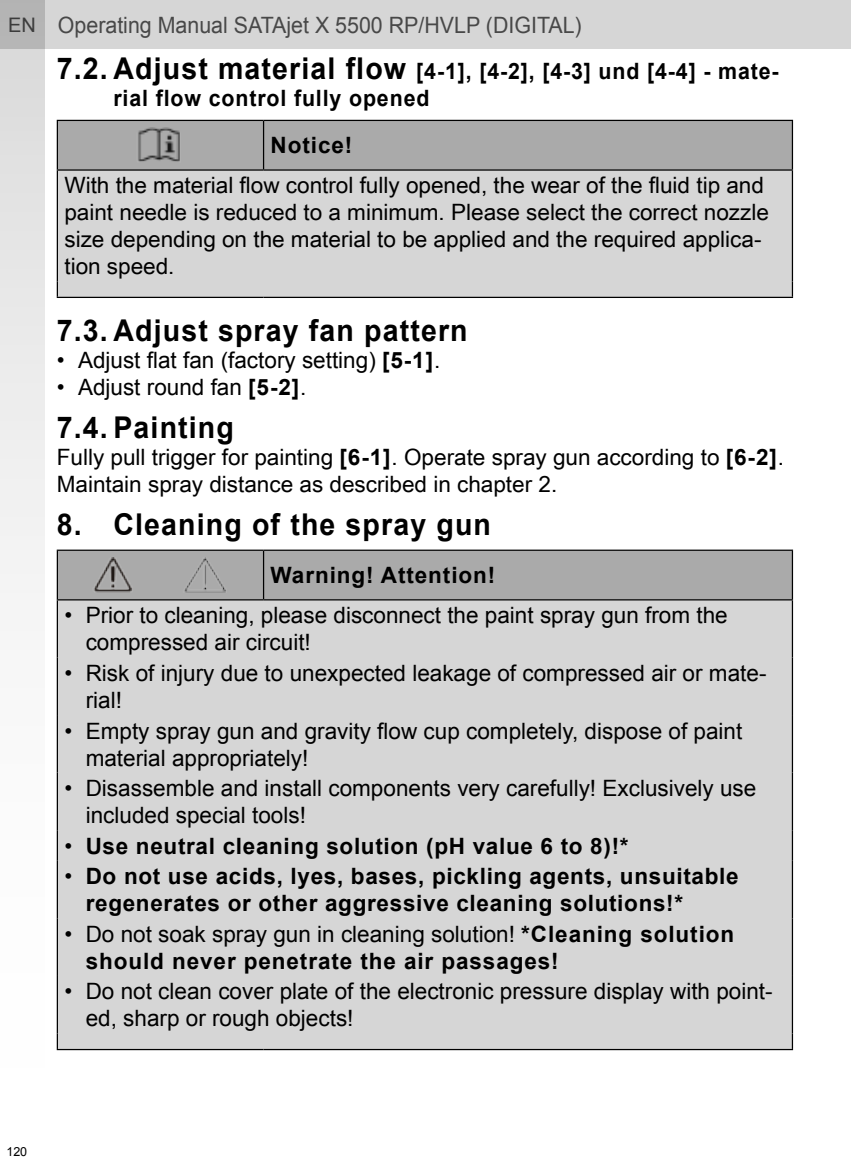
<style>
.page{position:relative;width:851px;height:1170px;background:#fff}
.page>*{position:absolute;margin:0;border:0;box-sizing:border-box;transform-origin:0 0}
.t1{font:700 30px "Arial";letter-spacing:.04em;color:#000;scale:.95 1}
.t2{font:22.5px/27px "Arial";color:#000}
.t3{font:22.5px/27px "Arial Unicode MS";color:#000}
.t4{font:700 22.5px/27px "Arial";letter-spacing:.03em;color:#000}
.t5{font:22.5px/46px "Arial";color:#484848;scale:.95 1}
.t6{font:700 22.5px/47.8px "Arial";letter-spacing:.03em;color:#000;scale:.95 1}
.t7{font:12.5px "Arial";color:#000}
.s1{font-size:20px}
.s2{font-weight:700;font-size:30px;color:#000}
.s3{font-weight:700;color:#000}
.s4{font-weight:700}
.s5{font-family:"Arial";font-weight:700}
.s6{font-weight:400}
</style>
<div class="page">
<div style="left:0;top:0;width:850px;height:49px;background:#d6d6d6"></div>
<svg style="left:0;top:0;width:44px;height:593px"></svg>
<div style="left:58px;top:121px;width:733px;height:48px;background:#aaa"></div>
<div style="left:58px;top:171px;width:733px;height:126px;background:#d6d6d6"></div>
<hr style="left:57px;top:171px;width:1px;height:110px;background:#000">
<hr style="left:791px;top:171px;width:2px;height:110px;background:#000">
<hr style="left:57px;top:120px;width:206px;height:1px;background:#000">
<hr style="left:57px;top:121px;width:1px;height:48px;background:#000">
<hr style="left:263px;top:120px;width:530px;height:1px;background:#000">
<hr style="left:263px;top:121px;width:1px;height:48px;background:#000">
<hr style="left:791px;top:121px;width:2px;height:48px;background:#000">
<hr style="left:57px;top:169px;width:206px;height:2px;background:#000">
<hr style="left:263px;top:169px;width:530px;height:2px;background:#000">
<svg style="left:57px;top:281px;width:1px;height:16px"></svg>
<svg style="left:791px;top:281px;width:2px;height:16px"></svg>
<hr style="left:57px;top:297px;width:206px;height:1px;background:#000">
<hr style="left:263px;top:297px;width:530px;height:1px;background:#000">
<img style="left:114px;top:127px;width:92px;height:36px">
<div style="left:58px;top:551px;width:733px;height:48px;background:#aaa"></div>
<div style="left:58px;top:600px;width:733px;height:448px;background:#d6d6d6"></div>
<hr style="left:57px;top:600px;width:1px;height:57px;background:#000">
<hr style="left:791px;top:600px;width:2px;height:57px;background:#000">
<hr style="left:57px;top:657px;width:1px;height:58px;background:#000">
<hr style="left:791px;top:657px;width:2px;height:58px;background:#000">
<hr style="left:57px;top:715px;width:1px;height:57px;background:#000">
<hr style="left:791px;top:715px;width:2px;height:57px;background:#000">
<hr style="left:57px;top:772px;width:1px;height:58px;background:#000">
<hr style="left:791px;top:772px;width:2px;height:58px;background:#000">
<hr style="left:57px;top:830px;width:1px;height:30px;background:#000">
<hr style="left:791px;top:830px;width:2px;height:30px;background:#000">
<hr style="left:57px;top:860px;width:1px;height:58px;background:#000">
<hr style="left:791px;top:860px;width:2px;height:58px;background:#000">
<hr style="left:57px;top:918px;width:1px;height:57px;background:#000">
<hr style="left:791px;top:918px;width:2px;height:57px;background:#000">
<hr style="left:57px;top:549px;width:206px;height:2px;background:#000">
<hr style="left:57px;top:551px;width:1px;height:48px;background:#000">
<hr style="left:263px;top:549px;width:530px;height:2px;background:#000">
<hr style="left:263px;top:551px;width:1px;height:48px;background:#000">
<hr style="left:791px;top:551px;width:2px;height:48px;background:#000">
<hr style="left:57px;top:599px;width:206px;height:1px;background:#000">
<hr style="left:263px;top:599px;width:530px;height:1px;background:#000">
<hr style="left:57px;top:975px;width:1px;height:58px;background:#000">
<hr style="left:791px;top:975px;width:2px;height:58px;background:#000">
<svg style="left:57px;top:1033px;width:1px;height:15px"></svg>
<svg style="left:791px;top:1033px;width:2px;height:15px"></svg>
<hr style="left:57px;top:1048px;width:206px;height:2px;background:#000">
<hr style="left:263px;top:1048px;width:530px;height:2px;background:#000">
<img style="left:68px;top:557px;width:184px;height:35px">
<p class="t5" style="left:57px;top:2px;width:761px;text-indent:-48px"><span class="s1">EN</span> Operating Manual SATAjet X 5500 RP/HVLP (DIGITAL)<br><span class="s2">7.2. Adjust material flow</span> <span class="s3">[4-1], [4-2], [4-3] und [4-4] - mate-</span></p>
<p class="t6" style="left:270px;top:74px;width:169px;text-indent:-157px">rial flow control fully opened<br>Notice!</p>
<p class="t3" style="left:64px;top:171px;width:706px">With the material flow control fully opened, the wear of the fluid tip and paint needle is reduced to a minimum. Please select the correct nozzle size depending on the material to be applied and the required applica&shy;tion speed.</p>
<h1 class="t1" style="left:57px;top:310px;width:434px">7.3. Adjust spray fan pattern</h1>
<p class="t2" style="left:57px;top:347px;width:385px">• Adjust flat fan (factory setting) <span class="s4">[5-1]</span>.</p>
<p class="t2" style="left:57px;top:374px;width:251px">• Adjust round fan <span class="s4">[5-2]</span>.</p>
<h1 class="t1" style="left:57px;top:407px;width:188px">7.4. Painting</h1>
<p class="t3" style="left:57px;top:443px;width:728px">Fully pull trigger for painting <span class="s5">[6-1]</span>. Operate spray gun according to <span class="s5">[6-2]</span>.<br>Maintain spray distance as described in chapter 2.</p>
<h1 class="t1" style="left:57px;top:505px;width:458px">8. Cleaning of the spray gun</h1>
<p class="t4" style="left:270px;top:562px;width:226px">Warning! Attention!</p>
<p class="t2" style="left:86px;top:602px;width:643px;text-indent:-21px">• Prior to cleaning, please disconnect the paint spray gun from the compressed air circuit!</p>
<p class="t2" style="left:86px;top:659px;width:682px;text-indent:-21px">• Risk of injury due to unexpected leakage of compressed air or mate&shy;rial!</p>
<p class="t2" style="left:86px;top:717px;width:658px;text-indent:-21px">• Empty spray gun and gravity flow cup completely, dispose of paint material appropriately!</p>
<p class="t2" style="left:86px;top:774px;width:672px;text-indent:-21px">• Disassemble and install components very carefully! Exclusively use included special tools!</p>
<p class="t4" style="left:64px;top:832px;width:565px"><span class="s6">•</span> Use neutral cleaning solution (pH value 6 to 8)!*</p>
<p class="t4" style="left:86px;top:863px;width:654px;text-indent:-21px"><span class="s6">•</span> Do not use acids, lyes, bases, pickling agents, unsuitable regenerates or other aggressive cleaning solutions!*</p>
<p class="t4" style="left:86px;top:921px;width:650px;text-indent:-21px"><span class="s6">• Do not soak spray gun in cleaning solution!</span> *Cleaning solution should never penetrate the air passages!</p>
<p class="t2" style="left:86px;top:978px;width:688px;text-indent:-21px">• Do not clean cover plate of the electronic pressure display with point&shy;ed, sharp or rough objects!</p>
<p class="t7" style="left:6px;top:1143px;width:22px">120</p>
</div>
